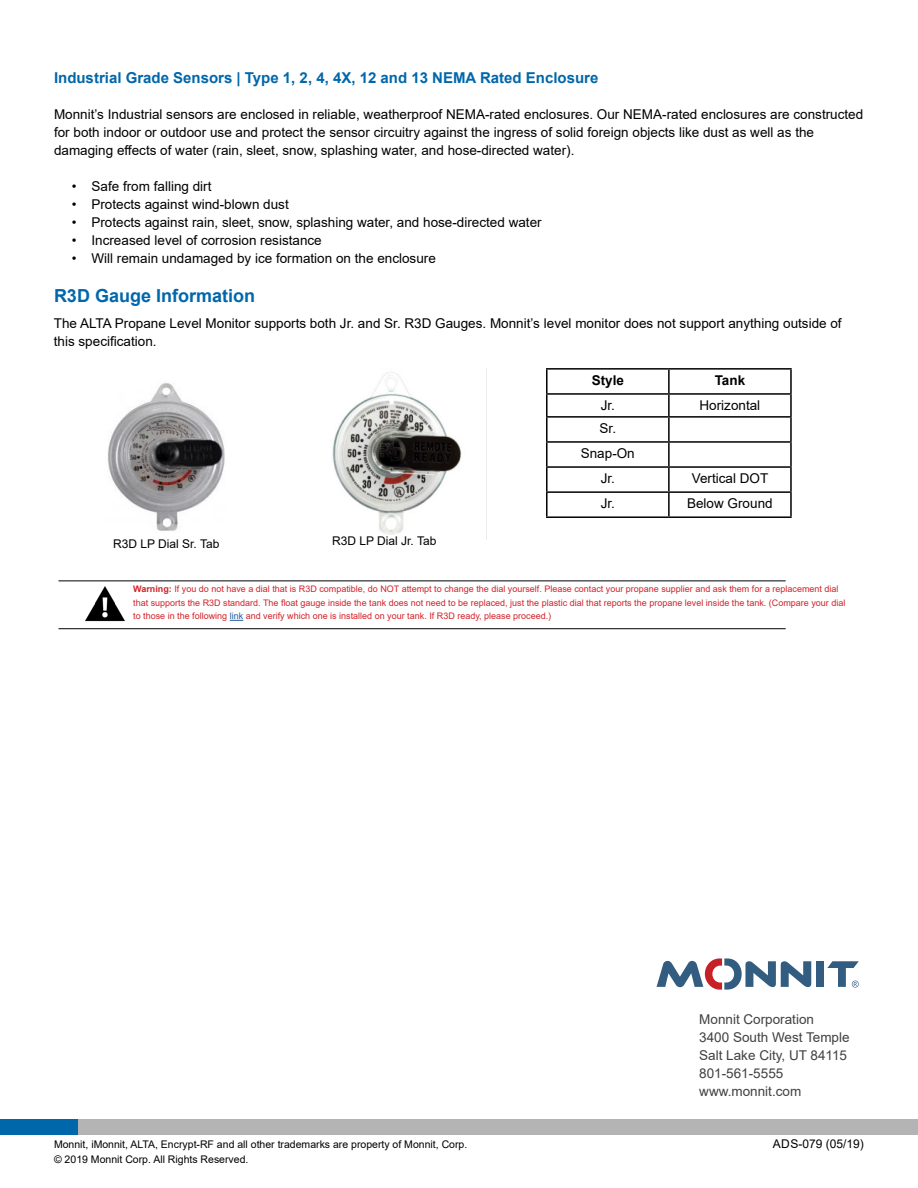
<style>
.page{position:relative;width:918px;height:1188px;background:#fff}
.page>*{position:absolute;margin:0;border:0;box-sizing:border-box;transform-origin:0 0}
.t1{font:700 18px "Arial";color:#0067ab}
.t2{font:700 15px "Arial";color:#0067ab}
.t3{font:13.5px/18px "Arial";color:#000}
.t4{font:13.5px/18px "Arial";color:#414042}
.t5{font:700 13.5px "Arial";color:#000}
.t6{font:12px "Arial";color:#000}
.t7{font:10.5px "Arial";color:#000}
.t8{font:9px/13.5px "Arial";color:#d2232a}
.s1{font-weight:700}
.s2{color:#215e9e}
</style>
<div class="page">
<div style="left:816px;top:961px;width:8px;height:26px;background:#335d80"></div>
<svg style="left:657px;top:958px;width:154px;height:32px"></svg>
<svg style="left:827px;top:961px;width:32px;height:27px"></svg>
<div style="left:0;top:1119px;width:918px;height:15px;background:#b4b4b4"></div>
<div style="left:0;top:1119px;width:78px;height:15px;background:#0067ab"></div>
<hr style="left:58px;top:581px;width:728px;height:1px;background:#000">
<hr style="left:58px;top:628px;width:728px;height:1px;background:#000">
<img style="left:86px;top:586px;width:39px;height:36px">
<svg style="left:230px;top:620px;width:13px;height:1px"></svg>
<hr style="left:546px;top:368px;width:123px;height:2px;background:#000">
<hr style="left:546px;top:370px;width:2px;height:23px;background:#000">
<hr style="left:669px;top:368px;width:123px;height:2px;background:#000">
<hr style="left:668px;top:370px;width:2px;height:23px;background:#000">
<hr style="left:790px;top:370px;width:2px;height:23px;background:#000">
<hr style="left:546px;top:393px;width:123px;height:2px;background:#000">
<hr style="left:546px;top:395px;width:2px;height:21px;background:#000">
<hr style="left:669px;top:393px;width:123px;height:2px;background:#000">
<hr style="left:668px;top:395px;width:2px;height:21px;background:#000">
<hr style="left:790px;top:395px;width:2px;height:21px;background:#000">
<hr style="left:546px;top:416px;width:123px;height:2px;background:#000">
<hr style="left:546px;top:418px;width:2px;height:23px;background:#000">
<hr style="left:669px;top:416px;width:123px;height:2px;background:#000">
<hr style="left:668px;top:418px;width:2px;height:23px;background:#000">
<hr style="left:790px;top:418px;width:2px;height:23px;background:#000">
<hr style="left:546px;top:441px;width:123px;height:2px;background:#000">
<hr style="left:546px;top:443px;width:2px;height:23px;background:#000">
<hr style="left:669px;top:441px;width:123px;height:2px;background:#000">
<hr style="left:668px;top:443px;width:2px;height:23px;background:#000">
<hr style="left:790px;top:443px;width:2px;height:23px;background:#000">
<hr style="left:546px;top:466px;width:123px;height:2px;background:#000">
<hr style="left:546px;top:468px;width:2px;height:23px;background:#000">
<hr style="left:669px;top:466px;width:123px;height:2px;background:#000">
<hr style="left:668px;top:468px;width:2px;height:23px;background:#000">
<hr style="left:790px;top:468px;width:2px;height:23px;background:#000">
<hr style="left:546px;top:491px;width:123px;height:2px;background:#000">
<hr style="left:546px;top:493px;width:2px;height:23px;background:#000">
<hr style="left:669px;top:491px;width:123px;height:2px;background:#000">
<hr style="left:668px;top:493px;width:2px;height:23px;background:#000">
<hr style="left:790px;top:493px;width:2px;height:23px;background:#000">
<hr style="left:546px;top:516px;width:123px;height:2px;background:#000">
<hr style="left:669px;top:516px;width:123px;height:2px;background:#000">
<img style="left:108px;top:383px;width:117px;height:148px">
<img style="left:332px;top:368px;width:155px;height:172px">
<p class="t2" style="left:54px;top:67px;width:546px">Industrial Grade Sensors | Type 1, 2, 4, 4X, 12 and 13 NEMA Rated Enclosure</p>
<p class="t3" style="left:54px;top:105px;width:811px">Monnit’s Industrial sensors are enclosed in reliable, weatherproof NEMA-rated enclosures. Our NEMA-rated enclosures are constructed for both indoor or outdoor use and protect the sensor circuitry against the ingress of solid foreign objects like dust as well as the damaging effects of water (rain, sleet, snow, splashing water, and hose-directed water).</p>
<p class="t3" style="left:72px;top:177px;width:141px">• Safe from falling dirt</p>
<p class="t3" style="left:72px;top:195px;width:218px">• Protects against wind-blown dust</p>
<p class="t3" style="left:72px;top:213px;width:471px">• Protects against rain, sleet, snow, splashing water, and hose-directed water</p>
<p class="t3" style="left:72px;top:231px;width:251px">• Increased level of corrosion resistance</p>
<p class="t3" style="left:72px;top:249px;width:365px">• Will remain undamaged by ice formation on the enclosure</p>
<h1 class="t1" style="left:54px;top:283px;width:203px">R3D Gauge Information</h1>
<p class="t3" style="left:54px;top:315px;width:789px">The ALTA Propane Level Monitor supports both Jr. and Sr. R3D Gauges. Monnit’s level monitor does not support anything outside of this specification.</p>
<p class="t5" style="left:592px;top:370px;width:34px">Style</p>
<p class="t5" style="left:715px;top:370px;width:32px">Tank</p>
<p class="t3" style="left:601px;top:396px;width:16px">Jr.</p>
<p class="t3" style="left:700px;top:396px;width:62px">Horizontal</p>
<p class="t3" style="left:581px;top:415px;width:56px;line-height:25px;text-align:center">Sr.<br>Snap-On<br>Jr.</p>
<p class="t3" style="left:692px;top:469px;width:78px">Vertical DOT</p>
<p class="t6" style="left:113px;top:536px;width:108px">R3D LP Dial Sr. Tab</p>
<p class="t6" style="left:332px;top:533px;width:106px">R3D LP Dial Jr. Tab</p>
<p class="t3" style="left:601px;top:494px;width:16px">Jr.</p>
<p class="t3" style="left:687px;top:494px;width:87px">Below Ground</p>
<p class="t8" style="left:133px;top:582px;width:714px"><span class="s1">Warning:</span> If you do not have a dial that is R3D compatible, do NOT attempt to change the dial yourself. Please contact your propane supplier and ask them for a replacement dial that supports the R3D standard. The float gauge inside the tank does not need to be replaced, just the plastic dial that reports the propane level inside the tank. (Compare your dial to those in the following <span class="s2">link</span> and verify which one is installed on your tank. If R3D ready, please proceed.)</p>
<p class="t4" style="left:699px;top:1010px;width:152px">Monnit Corporation<br>3400 South West Temple<br>Salt Lake City, UT 84115<br>801-561-5555 www.monnit.com</p>
<p class="t7" style="left:54px;top:1137px;width:415px">Monnit, iMonnit, ALTA, Encrypt-RF and all other trademarks are property of Monnit, Corp.</p>
<p class="t6" style="left:773px;top:1136px;width:93px">ADS-079 (05/19)</p>
<p class="t7" style="left:54px;top:1152px;width:196px">© 2019 Monnit Corp. All Rights Reserved.</p>
</div>
